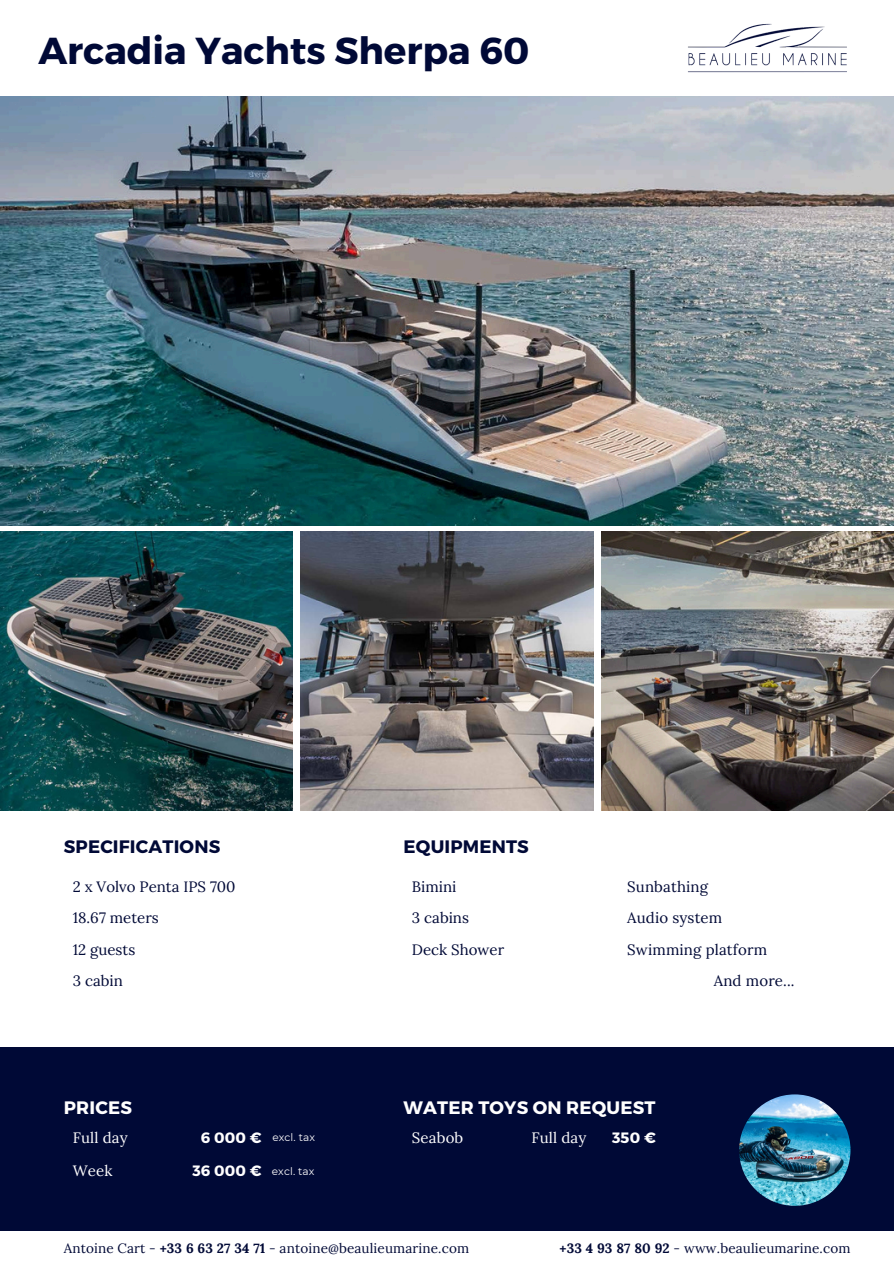
<style>
.page{position:relative;width:894px;height:1264px;background:#fff}
.page>*{position:absolute;margin:0;border:0;box-sizing:border-box;transform-origin:0 0}
.t1{font:700 37.5px "Montserrat";color:#000936}
.t2{font:700 21px "Montserrat";letter-spacing:.01em;color:#fff}
.t3{font:700 18px "Montserrat";letter-spacing:.01em;color:#fff}
.t4{font:700 18px "Montserrat";letter-spacing:.01em;color:#000936}
.t5{font:15px "Lora";color:#000936}
.t6{font:15px "Lora";letter-spacing:.01em;color:#fff}
.t7{font:700 15px "Montserrat";letter-spacing:.01em;color:#fff}
.t8{font:13.5px "Lora";letter-spacing:.01em;color:#000936}
.t9{font:10.5px "Montserrat";letter-spacing:.01em;color:#fff}
.s1{font-weight:700}
</style>
<div class="page">
<img style="left:0;top:97px;width:893px;height:428px">
<img style="left:0;top:531px;width:293px;height:279px">
<img style="left:300px;top:531px;width:293px;height:279px">
<img style="left:601px;top:531px;width:292px;height:279px">
<div style="left:0;top:1047px;width:893px;height:183px;background:#000936"></div>
<img style="left:738px;top:1094px;width:112px;height:111px;border-radius:50%">
<img style="left:688px;top:23px;width:159px;height:50px">
<h6 class="t1" style="left:38px;top:27px;width:492px">Arcadia Yachts Sherpa 60</h6>
<h6 class="t4" style="left:64px;top:834px;width:158px">SPECIFICATIONS</h6>
<h6 class="t4" style="left:403px;top:834px;width:127px">EQUIPMENTS</h6>
<h6 class="t5" style="left:73px;top:876px;width:164px">2 x Volvo Penta IPS 700</h6>
<h6 class="t5" style="left:73px;top:908px;width:88px">18.67 meters</h6>
<h6 class="t5" style="left:73px;top:939px;width:64px">12 guests</h6>
<h6 class="t5" style="left:73px;top:971px;width:52px">3 cabin</h6>
<h6 class="t5" style="left:412px;top:876px;width:46px">Bimini</h6>
<h6 class="t5" style="left:412px;top:908px;width:58px">3 cabins</h6>
<h6 class="t5" style="left:412px;top:939px;width:94px">Deck Shower</h6>
<h6 class="t5" style="left:627px;top:876px;width:82px">Sunbathing</h6>
<h6 class="t5" style="left:627px;top:908px;width:97px">Audio system</h6>
<h6 class="t5" style="left:627px;top:939px;width:141px">Swimming platform</h6>
<h4 class="t5" style="left:713px;top:971px;width:82px">And more...</h4>
<p class="t3" style="left:64px;top:1096px;width:70px">PRICES</p>
<p class="t6" style="left:73px;top:1127px;width:56px">Full day</p>
<h4 class="t6" style="left:73px;top:1161px;width:41px">Week</h4>
<h2 class="t7" style="left:201px;top:1127px;width:62px">6 000 €</h2>
<h3 class="t7" style="left:192px;top:1161px;width:71px">36 000 €</h3>
<h5 class="t9" style="left:272px;top:1130px;width:44px">excl. tax</h5>
<h6 class="t9" style="left:272px;top:1164px;width:44px">excl. tax</h6>
<h4 class="t3" style="left:403px;top:1096px;width:253px">WATER TOYS ON REQUEST</h4>
<p class="t2" style="left:577px;top:1124px;width:106px">FULL DAY</p>
<h5 class="t6" style="left:412px;top:1127px;width:53px">Seabob</h5>
<h5 class="t6" style="left:531px;top:1127px;width:56px">Full day</h5>
<p class="t7" style="left:612px;top:1127px;width:45px">350 €</p>
<h6 class="t8" style="left:64px;top:1239px;width:406px">Antoine Cart - <span class="s1">+33 6 63 27 34 71</span> - antoine@beaulieumarine.com</h6>
<h6 class="t8" style="left:559px;top:1239px;width:292px"><span class="s1">+33 4 93 87 80 92</span> - www.beaulieumarine.com</h6>
</div>
